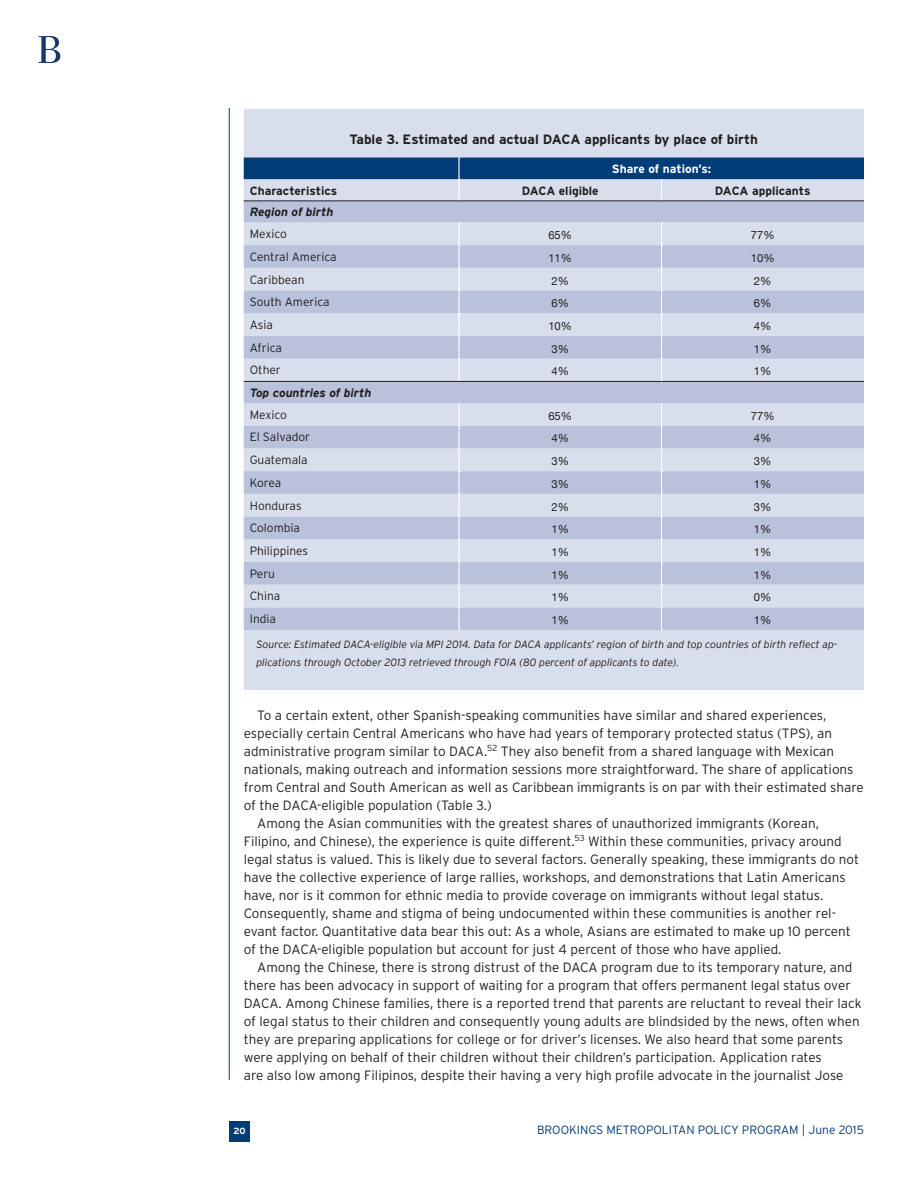
<style>
.page{position:relative;width:918px;height:1188px;background:#fff}
.page>*{position:absolute;margin:0;border:0;box-sizing:border-box;transform-origin:0 0}
.Body{font:300 13.5px/18px "Interstate";color:#231f20}
.Head6_Table_head{font:700 13.5px "Interstate";color:#231f20}
.Table{font:300 12px "Interstate";color:#231f20}
.t1{font:300 12px "Interstate";color:#003d78}
.Table-2{font:700 12px "Interstate";color:#231f20}
.Table-3{font:italic 700 12px "Interstate";color:#231f20}
.Table-4{font:700 12px "Interstate";color:#fff}
.Table-5{font:11.25px "Helvetica Neue";color:#231f20}
.Source{font:italic 300 10.5px/18px "Interstate";color:#231f20}
.t2{font:700 9px "Interstate";color:#fff}
</style>
<div class="page">
<div style="left:230px;top:1121px;width:20px;height:20px;background:#003d78"></div>
<hr style="left:229px;top:108px;width:1px;height:972px;background:#003d78">
<svg style="left:39px;top:36px;width:21px;height:27px"></svg>
<div style="left:244px;top:109px;width:620px;height:581px;background:#d9deec"></div>
<svg style="left:244px;top:201px;width:620px;height:429px;background:#c8cfe2"></svg>
<svg style="left:244px;top:158px;width:620px;height:42px;background:#6b8db1"></svg>
<svg style="left:459px;top:222px;width:1px;height:159px"></svg>
<svg style="left:661px;top:222px;width:2px;height:159px"></svg>
<svg style="left:459px;top:403px;width:1px;height:227px"></svg>
<svg style="left:661px;top:403px;width:2px;height:227px"></svg>
<hr style="left:244px;top:200px;width:215px;height:1px;background:#231f20">
<hr style="left:459px;top:200px;width:203px;height:1px;background:#231f20">
<hr style="left:662px;top:200px;width:202px;height:1px;background:#231f20">
<hr style="left:244px;top:381px;width:215px;height:1px;background:#231f20">
<hr style="left:459px;top:381px;width:203px;height:1px;background:#231f20">
<hr style="left:662px;top:381px;width:202px;height:1px;background:#231f20">
<h6 class="Head6_Table_head" style="left:350px;top:132px;width:410px">Table 3. Estimated and actual DACA applicants by place of birth</h6>
<p class="Table-4" style="left:612px;top:162px;width:101px">Share of nation’s:</p>
<p class="Table-2" style="left:250px;top:184px;width:89px">Characteristics</p>
<p class="Table-2" style="left:522px;top:184px;width:79px">DACA eligible</p>
<p class="Table-2" style="left:715px;top:184px;width:97px">DACA applicants</p>
<p class="Table-3" style="left:250px;top:206px;width:85px">Region of birth</p>
<p class="Table" style="left:250px;top:227px;width:39px">Mexico</p>
<p class="Table-5" style="left:548px;top:226px;width:25px">65%</p>
<p class="Table-5" style="left:751px;top:226px;width:25px">77%</p>
<p class="Table" style="left:250px;top:250px;width:88px">Central America</p>
<p class="Table-5" style="left:548px;top:248px;width:25px">11%</p>
<p class="Table-5" style="left:751px;top:248px;width:25px">10%</p>
<p class="Table" style="left:250px;top:273px;width:56px">Caribbean</p>
<p class="Table-5" style="left:551px;top:271px;width:19px">2%</p>
<p class="Table-5" style="left:754px;top:271px;width:19px">2%</p>
<p class="Table" style="left:250px;top:295px;width:81px">South America</p>
<p class="Table-5" style="left:551px;top:294px;width:19px">6%</p>
<p class="Table-5" style="left:754px;top:294px;width:19px">6%</p>
<p class="Table" style="left:250px;top:318px;width:25px">Asia</p>
<p class="Table-5" style="left:548px;top:316px;width:25px">10%</p>
<p class="Table-5" style="left:754px;top:316px;width:19px">4%</p>
<p class="Table" style="left:250px;top:341px;width:34px">Africa</p>
<p class="Table-5" style="left:551px;top:339px;width:19px">3%</p>
<p class="Table-5" style="left:754px;top:339px;width:19px">1%</p>
<p class="Table" style="left:250px;top:363px;width:33px">Other</p>
<p class="Table-5" style="left:551px;top:362px;width:19px">4%</p>
<p class="Table-5" style="left:754px;top:362px;width:19px">1%</p>
<p class="Table-3" style="left:250px;top:386px;width:123px">Top countries of birth</p>
<p class="Table" style="left:250px;top:408px;width:39px">Mexico</p>
<p class="Table-5" style="left:548px;top:406px;width:25px">65%</p>
<p class="Table-5" style="left:751px;top:406px;width:25px">77%</p>
<p class="Table" style="left:250px;top:430px;width:62px">El Salvador</p>
<p class="Table-5" style="left:551px;top:429px;width:19px">4%</p>
<p class="Table-5" style="left:754px;top:429px;width:19px">4%</p>
<p class="Table" style="left:250px;top:453px;width:60px">Guatemala</p>
<p class="Table-5" style="left:551px;top:452px;width:19px">3%</p>
<p class="Table-5" style="left:754px;top:452px;width:19px">3%</p>
<p class="Table" style="left:250px;top:476px;width:33px">Korea</p>
<p class="Table-5" style="left:551px;top:474px;width:19px">3%</p>
<p class="Table-5" style="left:754px;top:474px;width:19px">1%</p>
<p class="Table" style="left:250px;top:499px;width:53px">Honduras</p>
<p class="Table-5" style="left:551px;top:497px;width:19px">2%</p>
<p class="Table-5" style="left:754px;top:497px;width:19px">3%</p>
<p class="Table" style="left:250px;top:521px;width:52px">Colombia</p>
<p class="Table-5" style="left:551px;top:520px;width:19px">1%</p>
<p class="Table-5" style="left:754px;top:520px;width:19px">1%</p>
<p class="Table" style="left:250px;top:544px;width:60px">Philippines</p>
<p class="Table-5" style="left:551px;top:542px;width:19px">1%</p>
<p class="Table-5" style="left:754px;top:542px;width:19px">1%</p>
<p class="Table" style="left:250px;top:567px;width:27px">Peru</p>
<p class="Table-5" style="left:551px;top:565px;width:19px">1%</p>
<p class="Table-5" style="left:754px;top:565px;width:19px">1%</p>
<p class="Table" style="left:250px;top:589px;width:32px">China</p>
<p class="Table-5" style="left:551px;top:588px;width:19px">1%</p>
<p class="Table-5" style="left:754px;top:588px;width:19px">0%</p>
<p class="Table" style="left:250px;top:612px;width:28px">India</p>
<p class="Table-5" style="left:551px;top:611px;width:19px">1%</p>
<p class="Table-5" style="left:754px;top:611px;width:19px">1%</p>
<p class="Source" style="left:256px;top:635px;width:582px">Source: Estimated DACA-eligible via MPI 2014. Data for DACA applicants’ region of birth and top countries of birth reflect ap&shy;plications through October 2013 retrieved through FOIA (80 percent of applicants to date).</p>
<p class="Body" style="left:244px;top:706px;width:622px;text-indent:14px">To a certain extent, other Spanish-speaking communities have similar and shared experiences, especially certain Central Americans who have had years of temporary protected status (TPS), an administrative program similar to DACA.<sup>52</sup> They also benefit from a shared language with Mexican nationals, making outreach and information sessions more straightforward. The share of applications from Central and South American as well as Caribbean immigrants is on par with their estimated share of the DACA-eligible population (Table 3.)</p>
<p class="Body" style="left:244px;top:814px;width:617px;text-indent:14px">Among the Asian communities with the greatest shares of unauthorized immigrants (Korean, Filipino, and Chinese), the experience is quite different.<sup>53</sup> Within these communities, privacy around legal status is valued. This is likely due to several factors. Generally speaking, these immigrants do not have the collective experience of large rallies, workshops, and demonstrations that Latin Americans have, nor is it common for ethnic media to provide coverage on immigrants without legal status.<br>Consequently, shame and stigma of being undocumented within these communities is another rel&shy;evant factor. Quantitative data bear this out: As a whole, Asians are estimated to make up 10 percent of the DACA-eligible population but account for just 4 percent of those who have applied.</p>
<p class="Body" style="left:244px;top:958px;width:619px;text-indent:14px">Among the Chinese, there is strong distrust of the DACA program due to its temporary nature, and there has been advocacy in support of waiting for a program that offers permanent legal status over DACA. Among Chinese families, there is a reported trend that parents are reluctant to reveal their lack of legal status to their children and consequently young adults are blindsided by the news, often when they are preparing applications for college or for driver’s licenses. We also heard that some parents were applying on behalf of their children without their children’s participation. Application rates<br>are also low among Filipinos, despite their having a very high profile advocate in the journalist Jose</p>
<p class="t2" style="left:233px;top:1126px;width:14px">20</p>
<p class="t1" style="left:537px;top:1123px;width:328px">BROOKINGS METROPOLITAN POLICY PROGRAM | June 2015</p>
</div>
